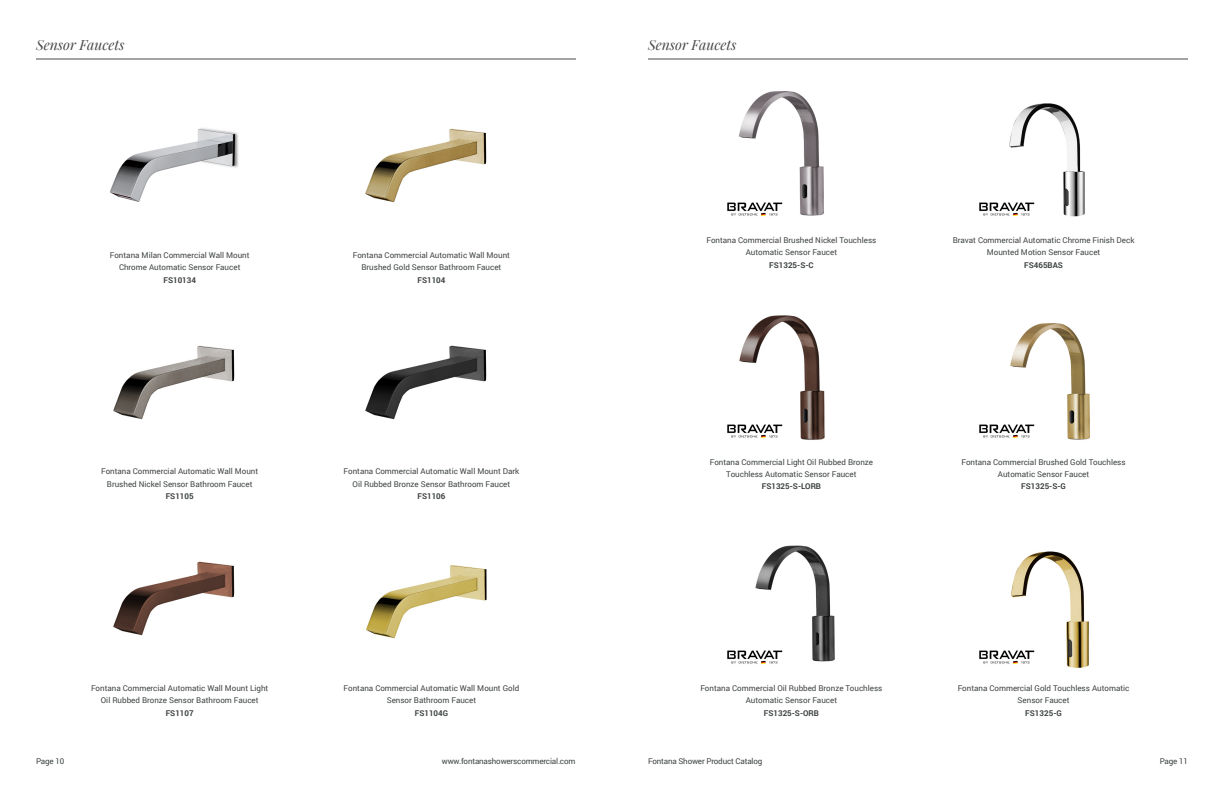
<style>
.page{position:relative;width:1224px;height:792px;background:#fff}
.page>*{position:absolute;margin:0;border:0;box-sizing:border-box;transform-origin:0 0}
.t1{font:italic 14px "Playfair Display";color:#48484a}
.t2{font:8px/12.4px "Roboto";color:#3e4440;text-align:center}
.t3{font:700 8px "Roboto";color:#3e4440}
.t4{font:8px "Roboto";letter-spacing:-.02em;color:#3e4440}
</style>
<div class="page">
<img style="left:113px;top:345px;width:122px;height:75px">
<img style="left:365px;top:345px;width:122px;height:75px">
<img style="left:366px;top:565px;width:121px;height:74px">
<img style="left:365px;top:128px;width:122px;height:75px">
<img style="left:110px;top:128px;width:129px;height:74px">
<hr style="left:36px;top:59px;width:540px;height:1px;background:#48484a">
<hr style="left:648px;top:59px;width:540px;height:1px;background:#48484a">
<img style="left:113px;top:561px;width:122px;height:75px">
<img style="left:727px;top:315px;width:98px;height:125px">
<img style="left:727px;top:545px;width:108px;height:120px">
<img style="left:979px;top:323px;width:111px;height:117px">
<img style="left:979px;top:551px;width:110px;height:117px">
<img style="left:727px;top:91px;width:97px;height:126px">
<img style="left:979px;top:103px;width:106px;height:114px">
<h1 class="t1" style="left:36px;top:34px;width:90px">Sensor Faucets</h1>
<h1 class="t1" style="left:648px;top:34px;width:90px">Sensor Faucets</h1>
<p class="t2" style="left:110px;top:249px;width:141px">Fontana Milan Commercial Wall Mount<br>Chrome Automatic Sensor Faucet</p>
<p class="t3" style="left:163px;top:274px;width:34px">FS10134</p>
<p class="t2" style="left:353px;top:249px;width:159px">Fontana Commercial Automatic Wall Mount<br>Brushed Gold Sensor Bathroom Faucet</p>
<p class="t3" style="left:417px;top:274px;width:30px">FS1104</p>
<p class="t2" style="left:706px;top:233px;width:171px">Fontana Commercial Brushed Nickel Touchless<br>Automatic Sensor Faucet</p>
<p class="t3" style="left:769px;top:259px;width:46px">FS1325-S-C</p>
<p class="t2" style="left:953px;top:233px;width:183px">Bravat Commercial Automatic Chrome Finish Deck<br>Mounted Motion Sensor Faucet</p>
<p class="t3" style="left:1024px;top:259px;width:40px">FS465BAS</p>
<p class="t2" style="left:101px;top:465px;width:159px">Fontana Commercial Automatic Wall Mount<br>Brushed Nickel Sensor Bathroom Faucet</p>
<p class="t3" style="left:166px;top:491px;width:30px">FS1105</p>
<p class="t2" style="left:344px;top:465px;width:177px">Fontana Commercial Automatic Wall Mount Dark<br>Oil Rubbed Bronze Sensor Bathroom Faucet</p>
<p class="t3" style="left:417px;top:491px;width:30px">FS1106</p>
<p class="t2" style="left:710px;top:455px;width:165px">Fontana Commercial Light Oil Rubbed Bronze<br>Touchless Automatic Sensor Faucet</p>
<p class="t3" style="left:762px;top:481px;width:61px">FS1325-S-LORB</p>
<p class="t2" style="left:961px;top:455px;width:166px">Fontana Commercial Brushed Gold Touchless<br>Automatic Sensor Faucet</p>
<p class="t3" style="left:1021px;top:481px;width:46px">FS1325-S-G</p>
<p class="t2" style="left:91px;top:682px;width:179px">Fontana Commercial Automatic Wall Mount Light<br>Oil Rubbed Bronze Sensor Bathroom Faucet</p>
<p class="t3" style="left:166px;top:707px;width:30px">FS1107</p>
<p class="t2" style="left:344px;top:682px;width:177px">Fontana Commercial Automatic Wall Mount Gold<br>Sensor Bathroom Faucet</p>
<p class="t3" style="left:415px;top:707px;width:35px">FS1104G</p>
<p class="t2" style="left:700px;top:682px;width:184px">Fontana Commercial Oil Rubbed Bronze Touchless<br>Automatic Sensor Faucet</p>
<p class="t3" style="left:764px;top:707px;width:57px">FS1325-S-ORB</p>
<p class="t2" style="left:958px;top:682px;width:173px">Fontana Commercial Gold Touchless Automatic<br>Sensor Faucet</p>
<p class="t3" style="left:1025px;top:707px;width:38px">FS1325-G</p>
<p class="t2" style="left:36px;top:755px;width:30px">Page 10</p>
<p class="t4" style="left:442px;top:756px;width:135px">www.fontanashowerscommercial.com</p>
<p class="t4" style="left:648px;top:756px;width:116px">Fontana Shower Product Catalog</p>
<p class="t2" style="left:1160px;top:755px;width:30px">Page 11</p>
</div>
